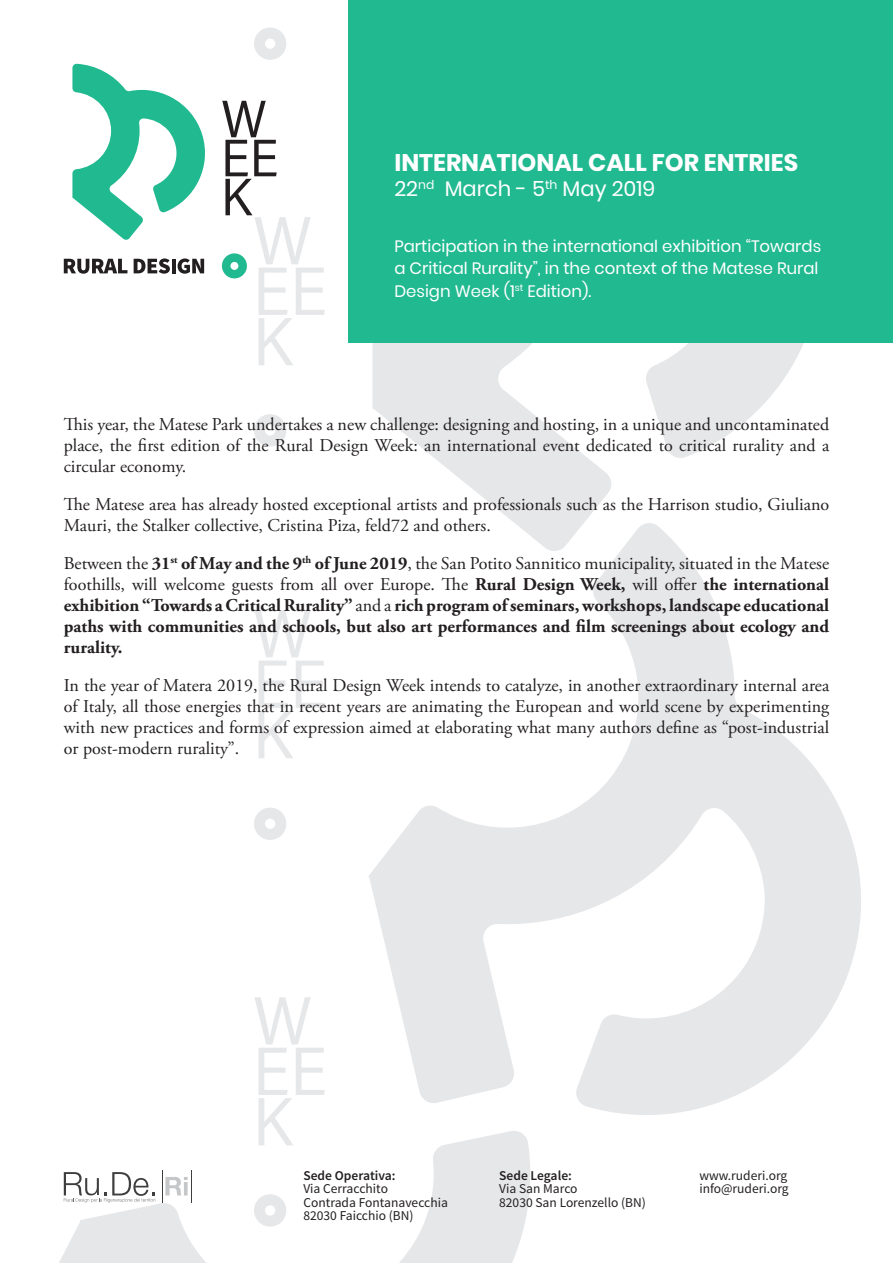
<style>
.page{position:relative;width:893px;height:1263px;background:#fff}
.page>*{position:absolute;margin:0;border:0;box-sizing:border-box;transform-origin:0 0}
.t1{font:700 24px "Poppins";color:#fff}
.t2{font:21px "Poppins";color:#fff}
.t3{font:18px/21px "Adobe Garamond Pro";color:#231f20;text-align:justify}
.t4{font:700 18px/21px "Adobe Garamond Pro";color:#231f20;text-align:justify}
.t5{font:16.5px/22.5px "Poppins";color:#fff}
.t6{font:13.5px/13.5px "Source Sans Pro";color:#231f20}
.t7{font:600 13.5px "Source Sans Pro";color:#231f20}
.s1{font-weight:400}
</style>
<div class="page">
<svg style="left:255px;top:610px;width:70px;height:148px"></svg>
<svg style="left:254px;top:807px;width:32px;height:33px"></svg>
<svg style="left:255px;top:997px;width:70px;height:148px"></svg>
<svg style="left:254px;top:1194px;width:32px;height:32px"></svg>
<svg style="left:254px;top:27px;width:32px;height:33px"></svg>
<svg style="left:254px;top:414px;width:32px;height:32px"></svg>
<svg style="left:368px;top:553px;width:493px;height:562px"></svg>
<svg style="left:372px;top:342px;width:474px;height:211px"></svg>
<svg style="left:399px;top:1131px;width:131px;height:132px"></svg>
<hr style="left:162px;top:1170px;width:1px;height:32px;background:#3e3e3f">
<hr style="left:191px;top:1170px;width:1px;height:32px;background:#3e3e3f">
<svg style="left:59px;top:1172px;width:147px;height:91px"></svg>
<svg style="left:222px;top:101px;width:103px;height:264px"></svg>
<svg style="left:72px;top:64px;width:133px;height:176px"></svg>
<svg style="left:64px;top:259px;width:63px;height:15px"></svg>
<svg style="left:134px;top:258px;width:36px;height:16px"></svg>
<hr style="left:172px;top:259px;width:4px;height:14px;background:#231f20">
<svg style="left:178px;top:258px;width:26px;height:16px"></svg>
<div style="left:349px;top:0;width:544px;height:342px;background:#21b990"></div>
<h1 class="t1" style="left:394px;top:149px;width:405px">INTERNATIONAL CALL FOR ENTRIES</h1>
<p class="t2" style="left:394px;top:177px;width:262px">22<sup>nd</sup> March - 5<sup>th</sup> May 2019</p>
<p class="t5" style="left:394px;top:235px;width:428px">Participation in the international exhibition “Towards a Critical Rurality”, in the context of the Matese Rural<br>Design Week (1<sup>st</sup> Edition).</p>
<p class="t3" style="left:64px;top:414px;width:767px">This year, the Matese Park undertakes a new challenge: designing and hosting, in a unique and uncontaminated place, the first edition of the Rural Design Week: an international event dedicated to critical rurality and a circular economy.</p>
<p class="t3" style="left:64px;top:494px;width:767px">The Matese area has already hosted exceptional artists and professionals such as the Harrison studio, Giuliano<br>Mauri, the Stalker collective, Cristina Piza, feld72 and others.</p>
<p class="t4" style="left:64px;top:553px;width:767px"><span class="s1">Between the</span> 31<sup>st</sup> of May and the 9<sup>th</sup> of June 2019<span class="s1">, the San Potito Sannitico municipality, situated in the Matese foothills, will welcome guests from all over Europe. The</span> Rural Design Week, <span class="s1">will offer</span> the international exhibition “Towards a Critical Rurality” <span class="s1">and a</span> rich program of seminars, workshops, landscape educational paths with communities and schools, but also art performances and film screenings about ecology and rurality.</p>
<p class="t3" style="left:64px;top:675px;width:767px">In the year of Matera 2019, the Rural Design Week intends to catalyze, in another extraordinary internal area of Italy, all those energies that in recent years are animating the European and world scene by experimenting with new practices and forms of expression aimed at elaborating what many authors define as “post-industrial or post-modern rurality”.</p>
<p class="t7" style="left:303px;top:1167px;width:94px">Sede Operativa:</p>
<p class="t6" style="left:303px;top:1182px;width:146px">Via Cerracchito<br>Contrada Fontanavecchia<br>82030 Faicchio (BN)</p>
<p class="t7" style="left:499px;top:1167px;width:74px">Sede Legale:</p>
<p class="t6" style="left:499px;top:1182px;width:148px">Via San Marco<br>82030 San Lorenzello (BN)</p>
<p class="t6" style="left:699px;top:1169px;width:91px">www.ruderi.org info@ruderi.org</p>
</div>
